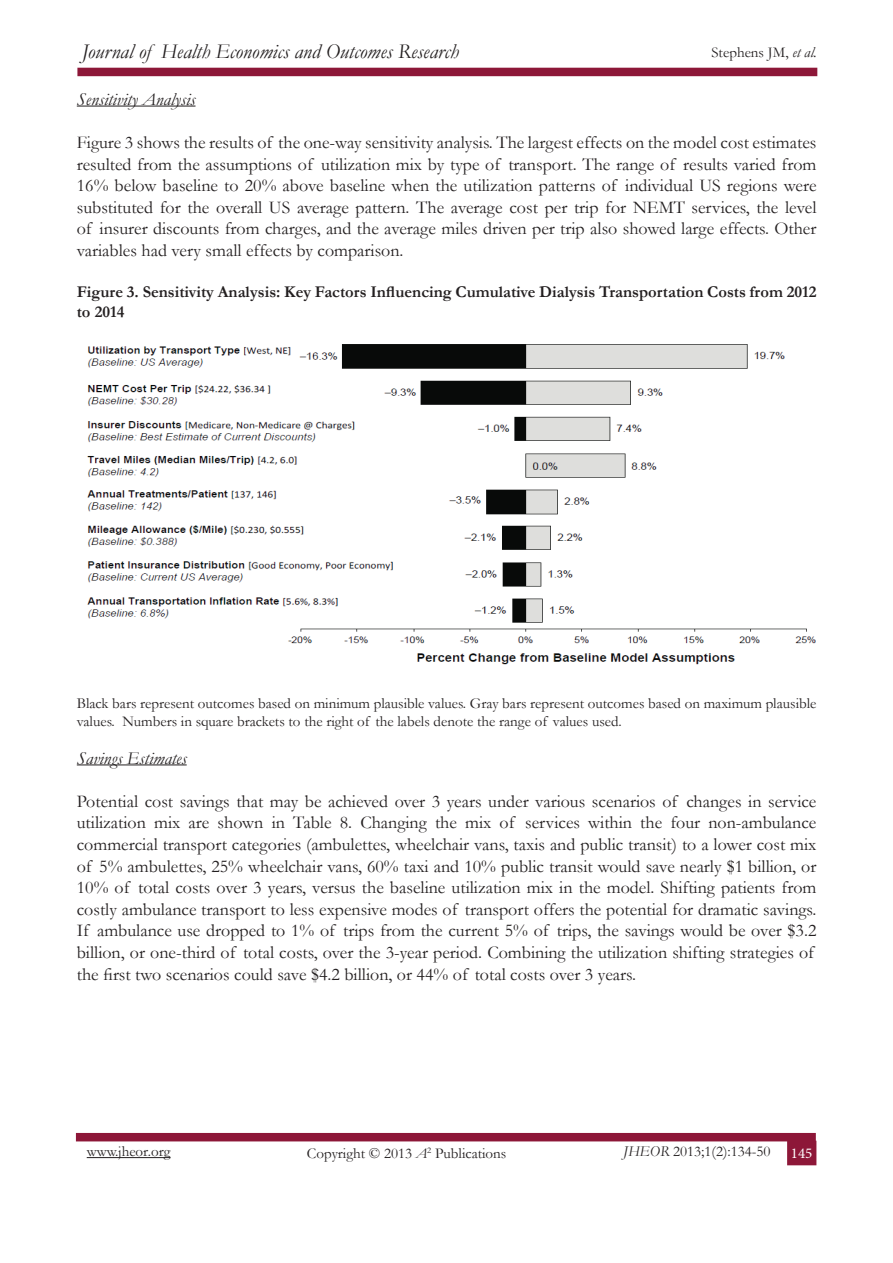
<style>
.page{position:relative;width:893px;height:1263px;background:#fff}
.page>*{position:absolute;margin:0;border:0;box-sizing:border-box;transform-origin:0 0}
.t1{font:italic 21px "Garamond";color:#231f20}
.t2{font:18px/21.6px "Garamond";color:#231f20;text-align:justify}
.t3{font:italic 18px "Garamond";color:#231f20}
.t4{font:700 16.5px/19.8px "Garamond";color:#231f20}
.t5{font:15px/18px "Garamond";color:#231f20}
.t6{font:15px "Minion Pro";color:#fff}
.s1{font-style:italic}
</style>
<div class="page">
<div style="left:77px;top:68px;width:740px;height:8px;background:#8d1738"></div>
<div style="left:76px;top:1133px;width:740px;height:8px;background:#8d1738"></div>
<hr style="left:77px;top:106px;width:119px;height:1px;background:#231f20">
<hr style="left:77px;top:764px;width:110px;height:1px;background:#231f20">
<img style="left:87px;top:344px;width:729px;height:321px">
<div style="left:787px;top:1141px;width:29px;height:24px;background:#8d1738"></div>
<hr style="left:87px;top:1157px;width:83px;height:1px;background:#231f20">
<p class="t1" style="left:82px;top:37px;width:379px">Journal of Health Economics and Outcomes Research</p>
<p class="t5" style="left:711px;top:43px;width:107px">Stephens JM, <span class="s1">et al.</span></p>
<p class="t3" style="left:77px;top:87px;width:120px">Sensitivity Analysis</p>
<p class="t2" style="left:77px;top:131px;width:741px">Figure 3 shows the results of the one-way sensitivity analysis. The largest effects on the model cost estimates resulted from the assumptions of utilization mix by type of transport. The range of results varied from 16% below baseline to 20% above baseline when the utilization patterns of individual US regions were substituted for the overall US average pattern. The average cost per trip for NEMT services, the level of insurer discounts from charges, and the average miles driven per trip also showed large effects. Other variables had very small effects by comparison.</p>
<p class="t4" style="left:77px;top:282px;width:741px">Figure 3. Sensitivity Analysis: Key Factors Influencing Cumulative Dialysis Transportation Costs from 2012 to 2014</p>
<p class="t5" style="left:77px;top:694px;width:741px">Black bars represent outcomes based on minimum plausible values. Gray bars represent outcomes based on maximum plausible values. Numbers in square brackets to the right of the labels denote the range of values used.</p>
<p class="t3" style="left:77px;top:746px;width:111px">Savings Estimates</p>
<p class="t2" style="left:77px;top:790px;width:741px;text-align:left">Potential cost savings that may be achieved over 3 years under various scenarios of changes in service utilization mix are shown in Table 8. Changing the mix of services within the four non-ambulance commercial transport categories (ambulettes, wheelchair vans, taxis and public transit) to a lower cost mix of 5% ambulettes, 25% wheelchair vans, 60% taxi and 10% public transit would save nearly $1 billion, or 10% of total costs over 3 years, versus the baseline utilization mix in the model. Shifting patients from costly ambulance transport to less expensive modes of transport offers the potential for dramatic savings.<br>If ambulance use dropped to 1% of trips from the current 5% of trips, the savings would be over $3.2 billion, or one-third of total costs, over the 3-year period. Combining the utilization shifting strategies of the first two scenarios could save $4.2 billion, or 44% of total costs over 3 years.</p>
<p class="t5" style="left:87px;top:1142px;width:85px">www.jheor.org</p>
<p class="t5" style="left:623px;top:1142px;width:149px"><span class="s1">JHEOR</span> 2013;1(2):134-50</p>
<p class="t6" style="left:791px;top:1143px;width:23px">145</p>
<p class="t5" style="left:307px;top:1144px;width:201px">Copyright © 2013 <span class="s1">A</span><sup>2</sup> Publications</p>
</div>
